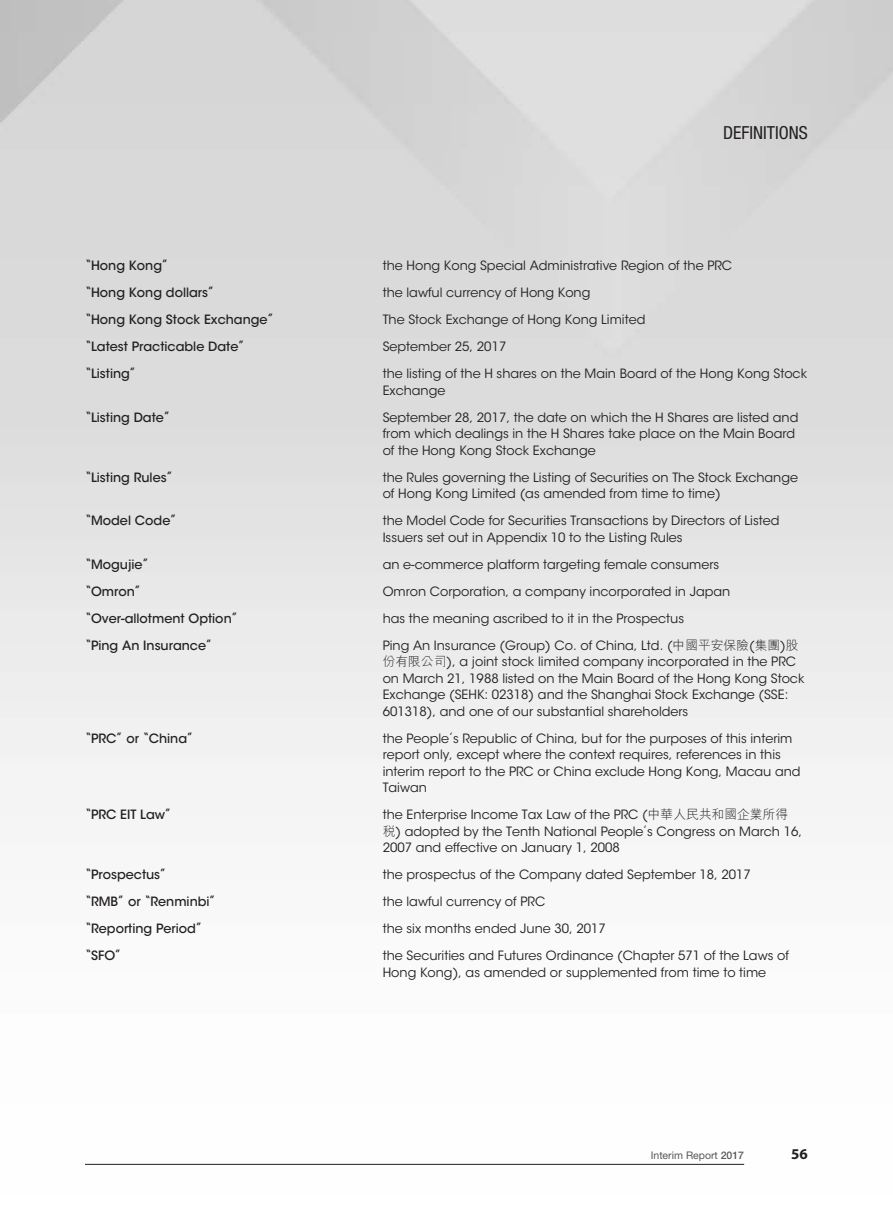
<style>
.page{position:relative;width:893px;height:1212px;background:#fff}
.page>*{position:absolute;margin:0;border:0;box-sizing:border-box;transform-origin:0 0}
.t1{font:condensed 18px "Helvetica Neue LT Std";color:#231f20}
.t2{font:700 15px "Myriad Pro";color:#231f20}
._1__內文{font:12.75px/16.5px "ITC Avant Garde Std";color:#231f20}
._1__內文-2{font:500 12.75px "ITC Avant Garde Std";color:#231f20}
.t3{font:10.5px "Helvetica Neue LT Std";color:#57585a}
.s1{font-family:"M Hei HK";font-weight:300}
.s2{font-weight:500}
</style>
<div class="page">
<hr style="left:85px;top:1164px;width:659px;height:1px;background:#231f20">
<p class="_1__內文-2" style="left:85px;top:257px;width:85px">“Hong Kong”</p>
<p class="_1__內文-2" style="left:85px;top:284px;width:131px">“Hong Kong dollars”</p>
<p class="_1__內文-2" style="left:85px;top:311px;width:190px">“Hong Kong Stock Exchange”</p>
<p class="_1__內文-2" style="left:85px;top:338px;width:161px">“Latest Practicable Date”</p>
<p class="_1__內文-2" style="left:85px;top:365px;width:52px">“Listing”</p>
<p class="_1__內文-2" style="left:85px;top:409px;width:86px">“Listing Date”</p>
<p class="_1__內文-2" style="left:85px;top:469px;width:89px">“Listing Rules”</p>
<p class="_1__內文-2" style="left:85px;top:512px;width:93px">“Model Code”</p>
<p class="_1__內文-2" style="left:85px;top:556px;width:65px">“Mogujie”</p>
<p class="_1__內文-2" style="left:85px;top:583px;width:57px">“Omron”</p>
<p class="_1__內文-2" style="left:85px;top:610px;width:154px">“Over-allotment Option”</p>
<p class="_1__內文-2" style="left:85px;top:637px;width:129px">“Ping An Insurance”</p>
<p class="_1__內文-2" style="left:85px;top:730px;width:110px">“PRC” or “China”</p>
<p class="_1__內文-2" style="left:85px;top:806px;width:88px">“PRC EIT Law”</p>
<p class="_1__內文-2" style="left:85px;top:866px;width:83px">“Prospectus”</p>
<p class="_1__內文-2" style="left:85px;top:893px;width:132px">“RMB” or “Renminbi”</p>
<p class="_1__內文-2" style="left:85px;top:920px;width:119px">“Reporting Period”</p>
<p class="_1__內文-2" style="left:85px;top:947px;width:38px">“SFO”</p>
<h1 class="t1" style="left:723px;top:123px;width:86px">DEFINITIONS</h1>
<p class="_1__內文" style="left:383px;top:257px;width:351px">the Hong Kong Special Administrative Region of the PRC</p>
<p class="_1__內文" style="left:383px;top:284px;width:209px">the lawful currency of Hong Kong</p>
<p class="_1__內文" style="left:383px;top:311px;width:264px">The Stock Exchange of Hong Kong Limited</p>
<p class="_1__內文" style="left:383px;top:338px;width:125px">September 25, 2017</p>
<p class="_1__內文" style="left:383px;top:365px;width:426px">the listing of the H shares on the Main Board of the Hong Kong Stock</p>
<p class="_1__內文" style="left:383px;top:382px;width:64px">Exchange</p>
<p class="_1__內文" style="left:383px;top:409px;width:417px">September 28, 2017, the date on which the H Shares are listed and</p>
<p class="_1__內文" style="left:383px;top:425px;width:414px">from which dealings in the H Shares take place on the Main Board of the Hong Kong Stock Exchange</p>
<p class="_1__內文" style="left:383px;top:469px;width:417px">the Rules governing the Listing of Securities on The Stock Exchange</p>
<p class="_1__內文" style="left:383px;top:485px;width:339px">of Hong Kong Limited (as amended from time to time(</p>
<p class="_1__內文" style="left:383px;top:512px;width:398px">the Model Code for Securities Transactions by Directors of Listed</p>
<p class="_1__內文" style="left:383px;top:529px;width:301px">Issuers set out in Appendix 10 to the Listing Rules</p>
<p class="_1__內文" style="left:383px;top:556px;width:338px">an e-commerce platform targeting female consumers</p>
<p class="_1__內文" style="left:383px;top:583px;width:349px">Omron Corporation a, company incorporated in Japan</p>
<p class="_1__內文" style="left:383px;top:610px;width:303px">has the meaning ascribed to it in the Prospectus</p>
<p class="_1__內文" style="left:383px;top:637px;width:417px">Ping An Insurance (Group) Co. of China, Ltd (. <span class="s1">中國平安保險</span>(<span class="s1">集團股</span>)</p>
<p class="_1__內文" style="left:383px;top:653px;width:423px"><span class="s1">份有限公司</span> a, ) joint stock limited company incorporated in the PRC on March 21, 1988 listed on the Main Board of the Hong Kong Stock Exchange (SEHK: 02318) and the Shanghai Stock Exchange (SSE:<br>601318 ,) and one of our substantial shareholders</p>
<p class="_1__內文" style="left:383px;top:730px;width:411px">the People s’ Republic of China, but for the purposes of this interim</p>
<p class="_1__內文" style="left:383px;top:746px;width:419px">report only, except where the context requires, references in this interim report to the PRC or China exclude Hong Kong, Macau and<br>Taiwan</p>
<p class="_1__內文" style="left:383px;top:806px;width:407px">the Enterprise Income Tax Law of the PRC (<span class="s1">中華人民共和國企業所得</span></p>
<p class="_1__內文" style="left:383px;top:823px;width:421px"><span class="s1">稅</span>) adopted by the Tenth National People s’ Congress on March 16,<br>2007 and effective on January 1, 2008</p>
<p class="_1__內文" style="left:383px;top:866px;width:370px">the prospectus of the Company dated September 18, 2017</p>
<p class="_1__內文" style="left:383px;top:893px;width:164px">the lawful currency of PRC</p>
<p class="_1__內文" style="left:383px;top:920px;width:225px">the six months ended June 30, 2017</p>
<p class="_1__內文" style="left:383px;top:947px;width:408px">the Securities and Futures Ordinance (Chapter 571 of the Laws of</p>
<p class="_1__內文" style="left:383px;top:964px;width:385px">Hong Kong ,) as amended or supplemented from time to time</p>
<p class="t3" style="left:651px;top:1149px;width:95px">Interim Report <span class="s2">2017</span></p>
<p class="t2" style="left:791px;top:1144px;width:18px">56</p>
</div>
